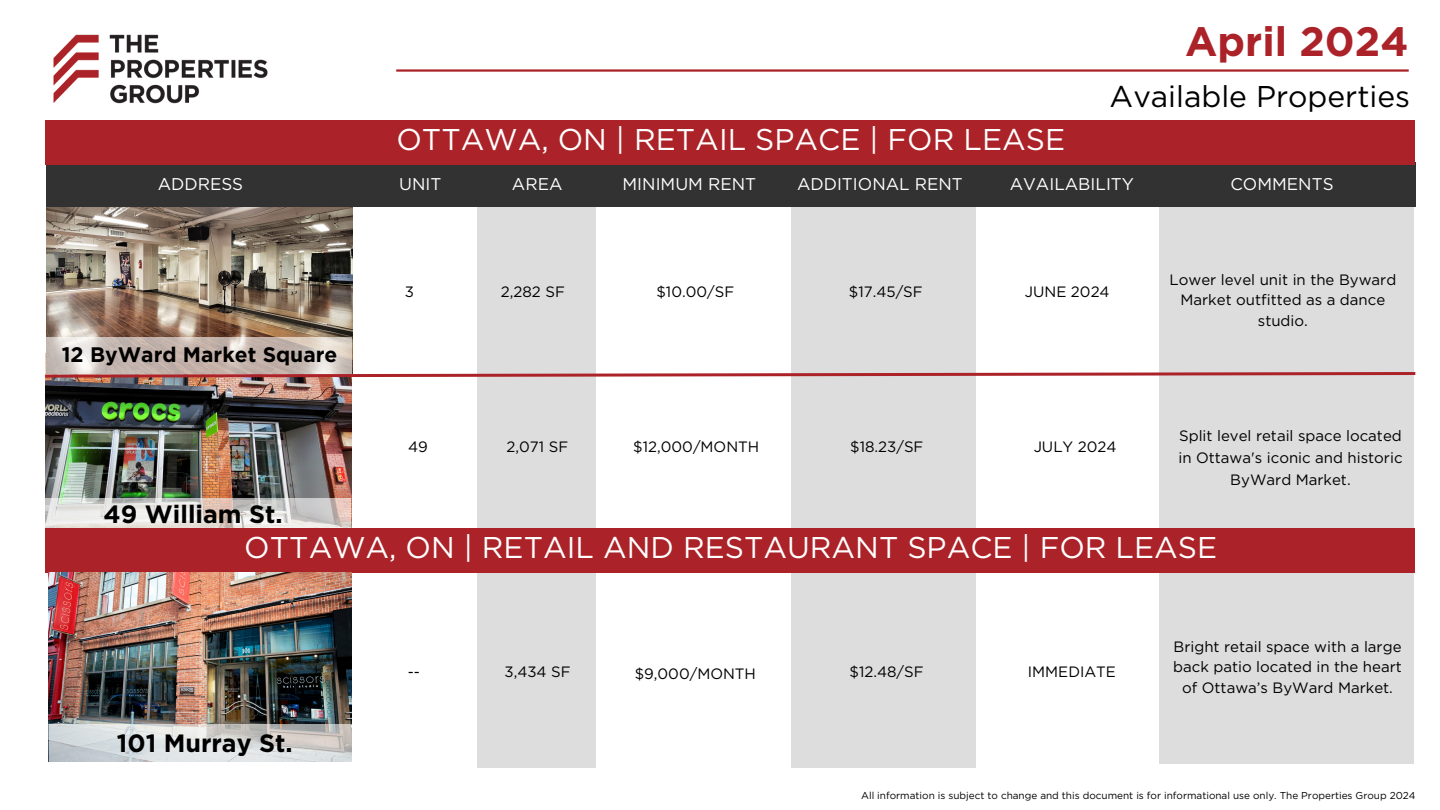
<style>
.page{position:relative;width:1440px;height:810px;background:#fff}
.page>*{position:absolute;margin:0;border:0;box-sizing:border-box;transform-origin:0 0}
.t1{font:700 41px "Gotham Pro";color:#ab2328}
.t2{font:30px "Gotham Pro";color:#fff}
.t3{font:30px "Gotham Pro";color:#000}
.t4{font:700 25px "Gotham Pro";color:#000}
.t5{font:700 21px "Gotham Pro";color:#000}
.t6{font:17px "Gotham Pro";color:#fff}
.t7{font:15px/20.2px "Gotham Pro";color:#000;text-align:center}
.t8{font:10px "Gotham Pro";color:#000}
</style>
<div class="page">
<img style="left:45px;top:34px;width:223px;height:91px">
<hr style="left:396px;top:69px;width:1013px;height:3px;background:#ab2328">
<div style="left:1160px;top:205px;width:254px;height:559px;background:#ddd"></div>
<div style="left:791px;top:207px;width:185px;height:561px;background:#ddd"></div>
<div style="left:477px;top:207px;width:118px;height:561px;background:#ddd"></div>
<div style="left:46px;top:163px;width:1369px;height:44px;background:#323232"></div>
<div style="left:46px;top:120px;width:1369px;height:44px;background:#ab2328"></div>
<img style="left:46px;top:379px;width:305px;height:119px">
<svg style="left:45px;top:498px;width:306px;height:37px"></svg>
<img style="left:47px;top:207px;width:305px;height:131px">
<svg style="left:46px;top:338px;width:306px;height:33px;background:#cdbfb8"></svg>
<div style="left:46px;top:528px;width:1369px;height:45px;background:#ab2328"></div>
<svg style="left:45px;top:371px;width:1371px;height:8px"></svg>
<img style="left:49px;top:573px;width:303px;height:189px">
<svg style="left:49px;top:724px;width:303px;height:37px;background:#d3d6d6"></svg>
<h6 class="t1" style="left:1185px;top:26px;width:225px">April 2024</h6>
<p class="t2" style="left:396px;top:128px;width:670px">OTTAWA, ON | RETAIL SPACE | FOR LEASE</p>
<h6 class="t3" style="left:1110px;top:86px;width:302px">Available Properties</h6>
<h6 class="t6" style="left:158px;top:178px;width:87px">ADDRESS</h6>
<h6 class="t6" style="left:399px;top:177px;width:44px">UNIT</h6>
<h6 class="t6" style="left:512px;top:177px;width:52px">AREA</h6>
<p class="t6" style="left:623px;top:177px;width:135px">MINIMUM RENT</p>
<p class="t6" style="left:797px;top:177px;width:167px">ADDITIONAL RENT</p>
<p class="t6" style="left:1010px;top:177px;width:126px">AVAILABILITY</p>
<p class="t6" style="left:1230px;top:177px;width:105px">COMMENTS</p>
<h2 class="t5" style="left:62px;top:347px;width:277px">12 ByWard Market Square</h2>
<h2 class="t4" style="left:104px;top:504px;width:181px">49 William St.</h2>
<p class="t7" style="left:405px;top:282px;width:11px">3</p>
<p class="t7" style="left:501px;top:282px;width:65px">2,282 SF</p>
<p class="t7" style="left:656px;top:282px;width:79px">$10.00/SF</p>
<p class="t7" style="left:849px;top:282px;width:75px">$17.45/SF</p>
<p class="t7" style="left:1025px;top:282px;width:86px">JUNE 2024</p>
<p class="t7" style="left:1170px;top:271px;width:228px">Lower level unit in the Byward<br>Market outfitted as a dance studio.</p>
<p class="t7" style="left:408px;top:438px;width:21px">49</p>
<p class="t7" style="left:507px;top:438px;width:63px">2,071 SF</p>
<p class="t7" style="left:633px;top:438px;width:128px">$12,000/MONTH</p>
<p class="t7" style="left:850px;top:438px;width:75px">$18.23/SF</p>
<h4 class="t7" style="left:1034px;top:438px;width:84px">JULY 2024</h4>
<p class="t7" style="left:1178px;top:426px;width:226px;line-height:21.8px">Split level retail space located in Ottawa's iconic and historic<br>ByWard Market.</p>
<p class="t2" style="left:244px;top:537px;width:974px">OTTAWA, ON | RETAIL AND RESTAURANT SPACE | FOR LEASE</p>
<p class="t4" style="left:117px;top:733px;width:177px">101 Murray St.</p>
<h5 class="t7" style="left:408px;top:663px;width:14px">--</h5>
<p class="t7" style="left:504px;top:663px;width:68px">3,434 SF</p>
<p class="t7" style="left:635px;top:665px;width:123px">$9,000/MONTH</p>
<p class="t7" style="left:850px;top:663px;width:76px">$12.48/SF</p>
<p class="t7" style="left:1028px;top:663px;width:90px">IMMEDIATE</p>
<h4 class="t7" style="left:1173px;top:638px;width:230px">Bright retail space with a large back patio located in the heart of Ottawa’s ByWard Market.</h4>
<h6 class="t8" style="left:861px;top:792px;width:556px">All information is subject to change and this document is for informational use only. The Properties Group 2024</h6>
</div>
